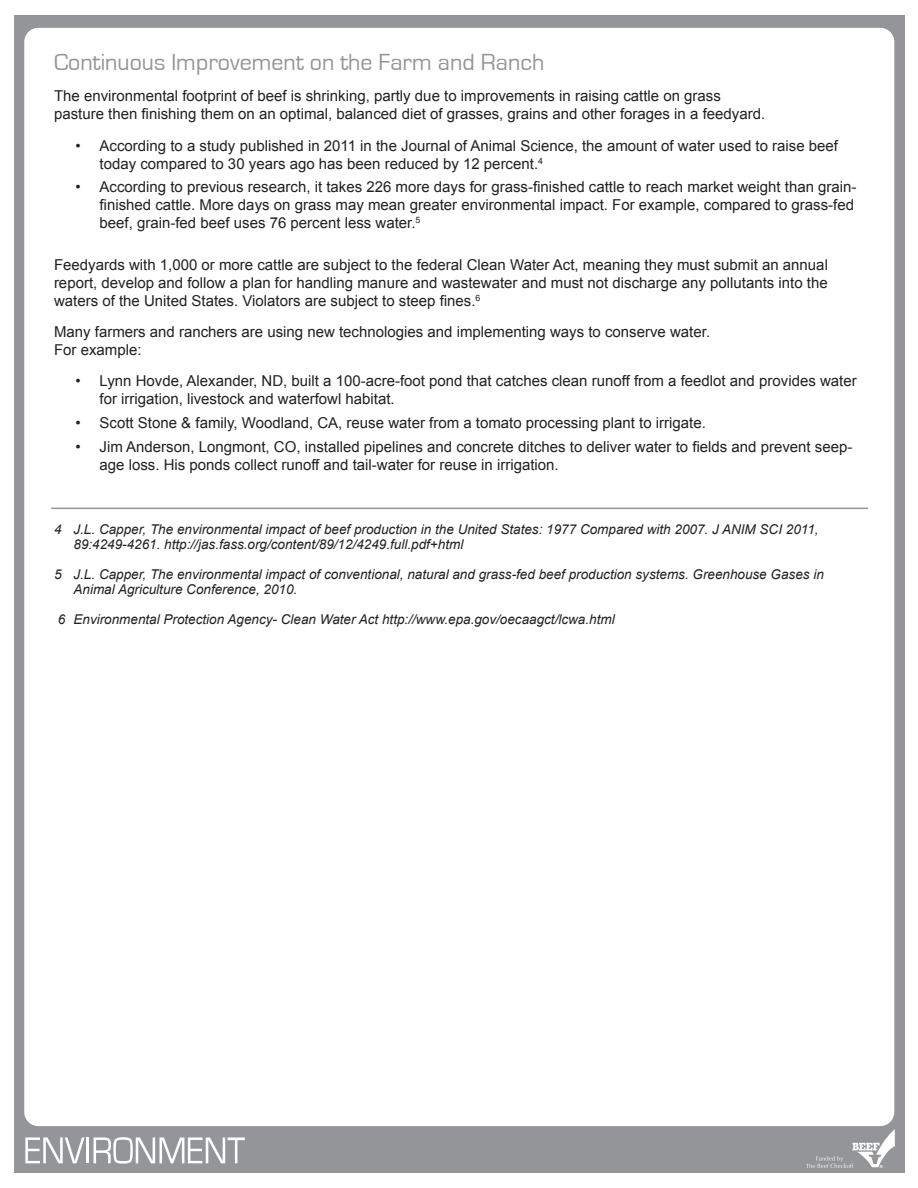
<style>
.page{position:relative;width:918px;height:1188px;background:#fff}
.page>*{position:absolute;margin:0;border:0;box-sizing:border-box;transform-origin:0 0}
.t1{font:24px "Eurostile";color:#939598}
.t2{font:15px/18px "Arial";color:#231f20}
.t3{font:italic 13.5px/15px "Arial";color:#231f20}
.t4{font:700 4.2px "Arial";color:#fff}
</style>
<div class="page">
<div style="left:14px;top:15px;width:890px;height:1158px;background:#939598"></div>
<div style="left:24px;top:28px;width:870px;height:1098px;background:#fff;border-radius:14px"></div>
<svg style="left:25px;top:1137px;width:60px;height:26px"></svg>
<hr style="left:87px;top:1137px;width:2px;height:26px;background:#fff">
<svg style="left:94px;top:1137px;width:151px;height:27px"></svg>
<svg style="left:806px;top:1129px;width:89px;height:39px"></svg>
<hr style="left:51px;top:508px;width:817px;height:1px;background:#939598">
<h1 class="t1" style="left:54px;top:49px;width:492px">Continuous Improvement on the Farm and Ranch</h1>
<p class="t2" style="left:54px;top:87px;width:713px">The environmental footprint of beef is shrinking, partly due to improvements in raising cattle on grass pasture then finishing them on an optimal, balanced diet of grasses, grains and other forages in a feedyard.</p>
<p class="t2" style="left:100px;top:137px;width:740px;text-indent:-24px">• According to a study published in 2011 in the Journal of Animal Science, the amount of water used to raise beef today compared to 30 years ago has been reduced by 12 percent.<sup>4</sup></p>
<p class="t2" style="left:100px;top:178px;width:758px;text-indent:-24px">• According to previous research, it takes 226 more days for grass-finished cattle to reach market weight than grain&shy;finished cattle. More days on grass may mean greater environmental impact. For example, compared to grass-fed beef, grain-fed beef uses 76 percent less water.<sup>5</sup></p>
<p class="t2" style="left:54px;top:256px;width:775px;text-align:justify">Feedyards with 1,000 or more cattle are subject to the federal Clean Water Act, meaning they must submit an annual report, develop and follow a plan for handling manure and wastewater and must not discharge any pollutants into the waters of the United States. Violators are subject to steep fines.<sup>6</sup></p>
<p class="t2" style="left:54px;top:323px;width:658px">Many farmers and ranchers are using new technologies and implementing ways to conserve water.<br>For example:</p>
<p class="t2" style="left:100px;top:372px;width:759px;text-indent:-24px">• Lynn Hovde, Alexander, ND, built a 100-acre-foot pond that catches clean runoff from a feedlot and provides water for irrigation, livestock and waterfowl habitat.</p>
<p class="t2" style="left:76px;top:414px;width:632px">• Scott Stone &amp; family, Woodland, CA, reuse water from a tomato processing plant to irrigate.</p>
<p class="t2" style="left:100px;top:438px;width:754px;text-indent:-24px">• Jim Anderson, Longmont, CO, installed pipelines and concrete ditches to deliver water to fields and prevent seep&shy;age loss. His ponds collect runoff and tail-water for reuse in irrigation.</p>
<p class="t3" style="left:73px;top:521px;width:747px;text-indent:-19px">4 J.L. Capper, The environmental impact of beef production in the United States: 1977 Compared with 2007. J ANIM SCI 2011,<br>89:4249-4261. http://jas.fass.org/content/89/12/4249.full.pdf+html</p>
<p class="t3" style="left:73px;top:566px;width:752px;text-indent:-19px">5 J.L. Capper, The environmental impact of conventional, natural and grass-fed beef production systems. Greenhouse Gases in<br>Animal Agriculture Conference, 2010.</p>
<p class="t3" style="left:58px;top:611px;width:558px">6 Environmental Protection Agency- Clean Water Act http://www.epa.gov/oecaagct/lcwa.html</p>
<p class="t4" style="left:880px;top:1163px;width:5px">®</p>
</div>
